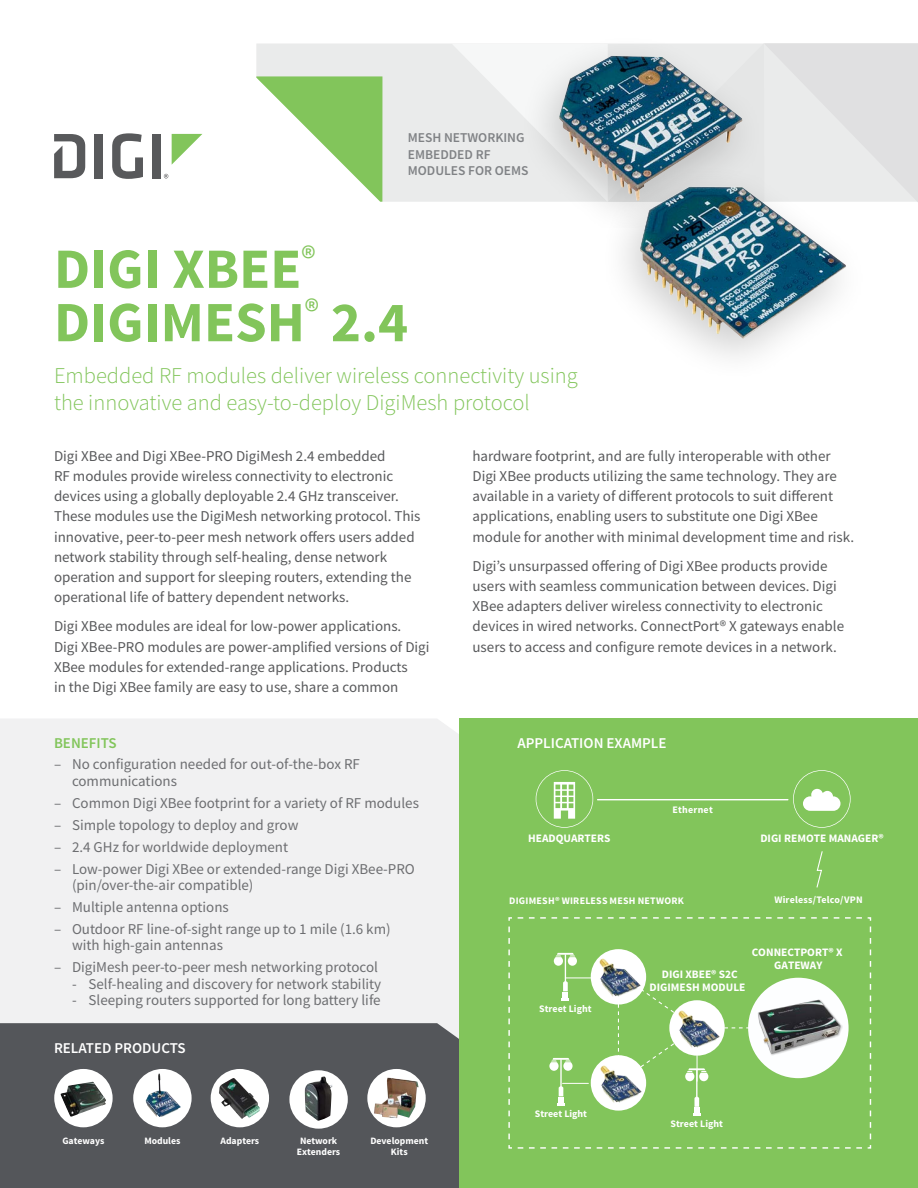
<style>
.page{position:relative;width:918px;height:1188px;background:#fff}
.page>*{position:absolute;margin:0;border:0;box-sizing:border-box;transform-origin:0 0}
.t1{font:700 57px/53.4px "Source Sans Pro";color:#82c55b}
.t2{font:300 22.5px/27px "Source Sans Pro";color:#82c55b}
.t3{font:15px/20.2px "Source Sans Pro";color:#58595b}
.t4{font:15px/16.5px "Source Sans Pro";color:#6d6e71}
.t5{font:600 15px "Source Sans Pro";color:#fff}
.t6{font:600 15px "Source Sans Pro";color:#82c55b}
.t7{font:600 13.5px/16.5px "Source Sans Pro";color:#808285}
.t8{font:700 11.4px/12.9px "Source Sans Pro";color:#fff;text-align:center}
.t9{font:700 10.05px "Source Sans Pro";letter-spacing:.02em;color:#fff}
.t10{font:700 10.05px "Source Sans Pro";color:#fff}
.t11{font:700 9.75px/10.5px "Source Sans Pro";color:#fff;text-align:center}
</style>
<div class="page">
<div style="left:95px;top:134px;width:8px;height:44px;background:#58595b"></div>
<svg style="left:112px;top:133px;width:31px;height:46px"></svg>
<div style="left:152px;top:134px;width:9px;height:44px;background:#58595b"></div>
<svg style="left:172px;top:134px;width:30px;height:30px"></svg>
<svg style="left:54px;top:134px;width:31px;height:44px"></svg>
<svg style="left:164px;top:174px;width:4px;height:4px"></svg>
<div style="left:459px;top:718px;width:459px;height:470px;background:#82c55b"></div>
<div style="left:0;top:719px;width:459px;height:304px;background:#f1f1f2"></div>
<div style="left:0;top:1023px;width:459px;height:165px;background:#54565a"></div>
<div style="left:256px;top:44px;width:195px;height:158px;background:#eaebeb"></div>
<svg style="left:256px;top:76px;width:126px;height:126px"></svg>
<svg style="left:451px;top:43px;width:467px;height:159px"></svg>
<hr style="left:598px;top:799px;width:190px;height:1px;background:#fff">
<svg style="left:816px;top:851px;width:7px;height:37px"></svg>
<svg style="left:793px;top:770px;width:58px;height:58px"></svg>
<svg style="left:536px;top:770px;width:57px;height:58px"></svg>
<svg style="left:508px;top:917px;width:364px;height:232px"></svg>
<img style="left:599px;top:1064px;width:43px;height:41px">
<img style="left:678px;top:1009px;width:43px;height:41px">
<img style="left:598px;top:958px;width:43px;height:40px">
<div style="left:54px;top:1069px;width:59px;height:58px;background:#fff;border-radius:50%"></div>
<img style="left:60px;top:1082px;width:46px;height:35px">
<svg style="left:211px;top:1069px;width:58px;height:58px"></svg>
<svg style="left:221px;top:1078px;width:12px;height:8px"></svg>
<div style="left:289px;top:1070px;width:59px;height:59px;background:#fff;border-radius:50%"></div>
<img style="left:305px;top:1076px;width:28px;height:45px">
<div style="left:133px;top:1069px;width:59px;height:58px;background:#fff;border-radius:50%"></div>
<img style="left:145px;top:1073px;width:36px;height:44px">
<div style="left:367px;top:1069px;width:59px;height:58px;background:#fff;border-radius:50%"></div>
<img style="left:374px;top:1077px;width:45px;height:41px">
<div style="left:522px;top:32px;width:247px;height:195px;background:#000;opacity:.2"></div>
<img style="left:559px;top:56px;width:183px;height:145px">
<div style="left:597px;top:162px;width:267px;height:216px;background:#000;opacity:.2"></div>
<img style="left:640px;top:187px;width:206px;height:152px">
<p class="t7" style="left:408px;top:129px;width:122px">MESH NETWORKING<br>EMBEDDED RF<br>MODULES FOR OEMS</p>
<h1 class="t1" style="left:54px;top:244px;width:356px">DIGI XBEE<sup>®<br></sup>DIGIMESH<sup>®</sup> 2.4</h1>
<h2 class="t2" style="left:54px;top:362px;width:525px">Embedded RF modules deliver wireless connectivity using the innovative and easy-to-deploy DigiMesh protocol</h2>
<p class="t3" style="left:54px;top:445px;width:368px">Digi XBee and Digi XBee-PRO DigiMesh 2.4 embedded<br>RF modules provide wireless connectivity to electronic devices using a globally deployable 2.4 GHz transceiver.<br>These modules use the DigiMesh networking protocol. This innovative, peer-to-peer mesh network offers users added network stability through self-healing, dense network operation and support for sleeping routers, extending the operational life of battery dependent networks.</p>
<p class="t3" style="left:54px;top:616px;width:377px">Digi XBee modules are ideal for low-power applications.<br>Digi XBee-PRO modules are power-amplified versions of Digi XBee modules for extended-range applications. Products<br>in the Digi XBee family are easy to use, share a common</p>
<p class="t3" style="left:472px;top:445px;width:383px">hardware footprint, and are fully interoperable with other Digi XBee products utilizing the same technology. They are available in a variety of different protocols to suit different applications, enabling users to substitute one Digi XBee module for another with minimal development time and risk.</p>
<p class="t3" style="left:472px;top:556px;width:373px">Digi’s unsurpassed offering of Digi XBee products provide users with seamless communication between devices. Digi XBee adapters deliver wireless connectivity to electronic devices in wired networks. ConnectPort® X gateways enable users to access and configure remote devices in a network.</p>
<p class="t6" style="left:54px;top:734px;width:64px">BENEFITS</p>
<p class="t5" style="left:518px;top:734px;width:151px">APPLICATION EXAMPLE</p>
<p class="t4" style="left:72px;top:756px;width:290px;text-indent:-18px">– No configuration needed for out-of-the-box RF communications</p>
<p class="t4" style="left:54px;top:795px;width:366px">– Common Digi XBee footprint for a variety of RF modules</p>
<p class="t4" style="left:54px;top:816px;width:246px">– Simple topology to deploy and grow</p>
<p class="t4" style="left:54px;top:838px;width:236px">– 2.4 GHz for worldwide deployment</p>
<p class="t4" style="left:72px;top:860px;width:344px;text-indent:-18px">– Low-power Digi XBee or extended-range Digi XBee-PRO (pin/over-the-air compatible)</p>
<p class="t4" style="left:54px;top:899px;width:176px">– Multiple antenna options</p>
<p class="t4" style="left:72px;top:921px;width:320px;text-indent:-18px">– Outdoor RF line-of-sight range up to 1 mile (1.6 km) with high-gain antennas</p>
<p class="t4" style="left:54px;top:959px;width:325px">– DigiMesh peer-to-peer mesh networking protocol</p>
<p class="t4" style="left:72px;top:975px;width:311px">- Self-healing and discovery for network stability</p>
<p class="t4" style="left:72px;top:992px;width:310px">- Sleeping routers supported for long battery life</p>
<p class="t9" style="left:673px;top:803px;width:42px">Ethernet</p>
<p class="t8" style="left:528px;top:833px;width:84px">HEADQUARTERS</p>
<p class="t8" style="left:760px;top:833px;width:125px">DIGI REMOTE MANAGER®</p>
<p class="t9" style="left:774px;top:894px;width:90px">Wireless/Telco/VPN</p>
<p class="t9" style="left:509px;top:894px;width:176px">DIGIMESH® WIRELESS MESH NETWORK</p>
<p class="t8" style="left:752px;top:946px;width:92px">CONNECTPORT® X<br>GATEWAY</p>
<p class="t8" style="left:650px;top:968px;width:97px">DIGI XBEE® S2C<br>DIGIMESH MODULE</p>
<p class="t10" style="left:539px;top:1002px;width:54px">Street Light</p>
<p class="t5" style="left:54px;top:1038px;width:133px">RELATED PRODUCTS</p>
<p class="t11" style="left:62px;top:1136px;width:44px">Gateways</p>
<p class="t11" style="left:220px;top:1136px;width:40px">Adapters</p>
<p class="t11" style="left:297px;top:1136px;width:45px">Network<br>Extenders</p>
<p class="t11" style="left:144px;top:1136px;width:38px">Modules</p>
<p class="t11" style="left:370px;top:1136px;width:59px">Development<br>Kits</p>
<p class="t10" style="left:535px;top:1107px;width:54px">Street Light</p>
<p class="t10" style="left:671px;top:1117px;width:54px">Street Light</p>
</div>
